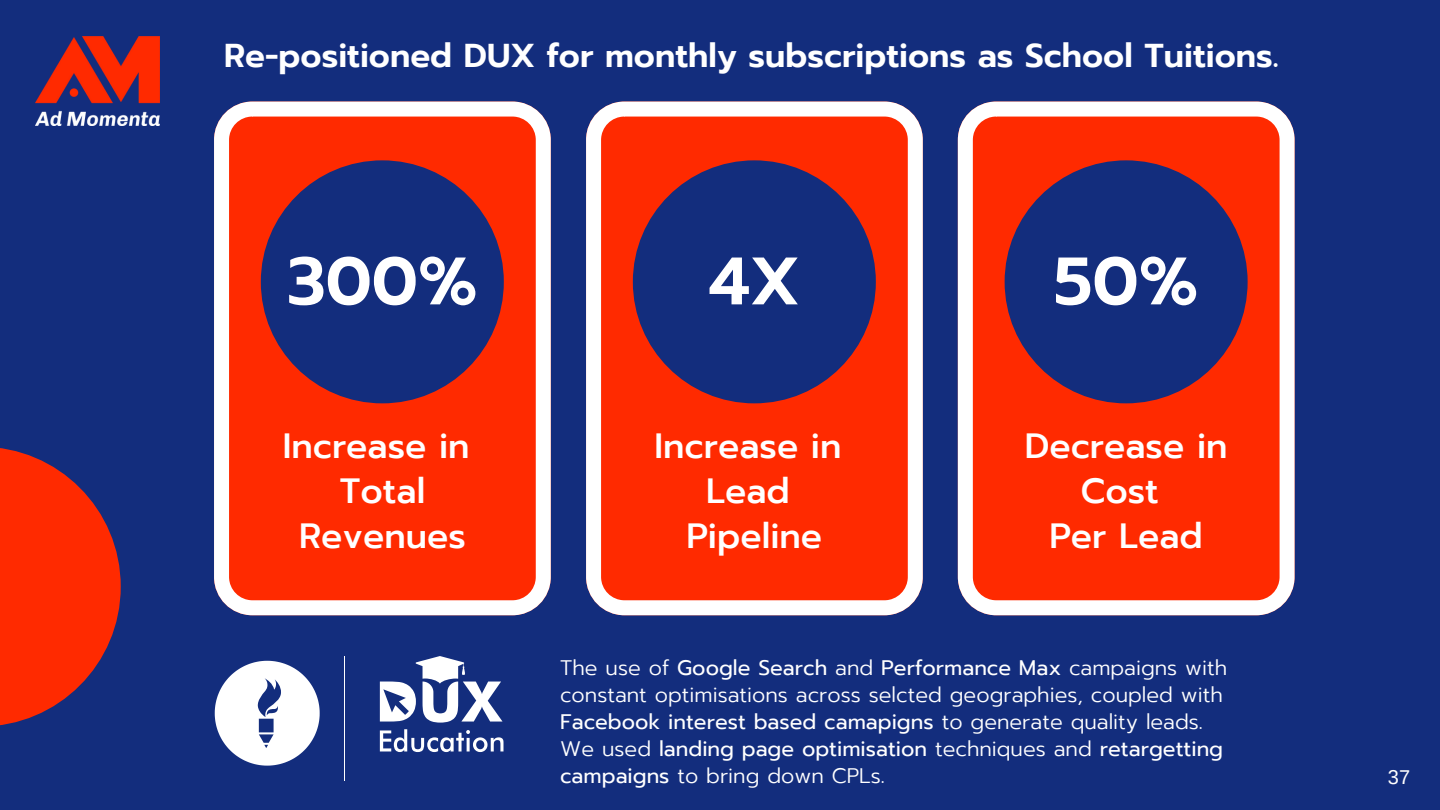
<style>
.page{position:relative;width:1440px;height:810px;background:#132d7d}
.page>*{position:absolute;margin:0;border:0;box-sizing:border-box;transform-origin:0 0}
.t1{font:600 67px "Prompt";color:#fff}
.t2{font:500 35px/45px "Prompt";color:#fff;text-align:center}
.t3{font:600 33px "Prompt";color:#fff}
.t4{font:300 21px/27px "Prompt";color:#fff}
.t5{font:20px "Arimo";color:#fff}
.s1{font-weight:400}
</style>
<div class="page">
<svg style="left:0;top:448px;width:121px;height:278px"></svg>
<svg style="left:214px;top:102px;width:337px;height:513px;background:#fc5131"></svg>
<svg style="left:586px;top:102px;width:337px;height:513px;background:#fc5131"></svg>
<svg style="left:958px;top:102px;width:337px;height:513px;background:#fc5131"></svg>
<div style="left:261px;top:160px;width:243px;height:243px;background:#132d7d;border-radius:50%"></div>
<div style="left:633px;top:160px;width:243px;height:243px;background:#132d7d;border-radius:50%"></div>
<div style="left:1005px;top:160px;width:243px;height:243px;background:#132d7d;border-radius:50%"></div>
<svg style="left:380px;top:729px;width:123px;height:23px"></svg>
<svg style="left:380px;top:656px;width:123px;height:67px"></svg>
<hr style="left:344px;top:656px;width:1px;height:125px;background:#fff">
<svg style="left:215px;top:661px;width:105px;height:105px"></svg>
<img style="left:36px;top:36px;width:124px;height:89px">
<h3 class="t3" style="left:224px;top:31px;width:1056px">Re-positioned DUX for monthly subscriptions as School Tuitions.</h3>
<h1 class="t1" style="left:287px;top:231px;width:192px">300%</h1>
<h1 class="t1" style="left:709px;top:231px;width:93px">4X</h1>
<h1 class="t1" style="left:1054px;top:231px;width:146px">50%</h1>
<h2 class="t2" style="left:283px;top:423px;width:188px">Increase in<br>Total<br>Revenues</h2>
<h2 class="t2" style="left:655px;top:423px;width:188px">Increase in<br>Lead<br>Pipeline</h2>
<h2 class="t2" style="left:1025px;top:423px;width:204px">Decrease in<br>Cost<br>Per Lead</h2>
<p class="t4" style="left:560px;top:655px;width:669px">The use of <span class="s1">Google Search</span> and <span class="s1">Performance Max</span> campaigns with constant optimisations across selcted geographies, coupled with <span class="s1">Facebook interest based camapigns</span> to generate quality leads.<br>We used <span class="s1">landing page optimisation</span> techniques and <span class="s1">retargetting campaigns</span> to bring down CPLs.</p>
<p class="t5" style="left:1388px;top:766px;width:24px">37</p>
</div>
